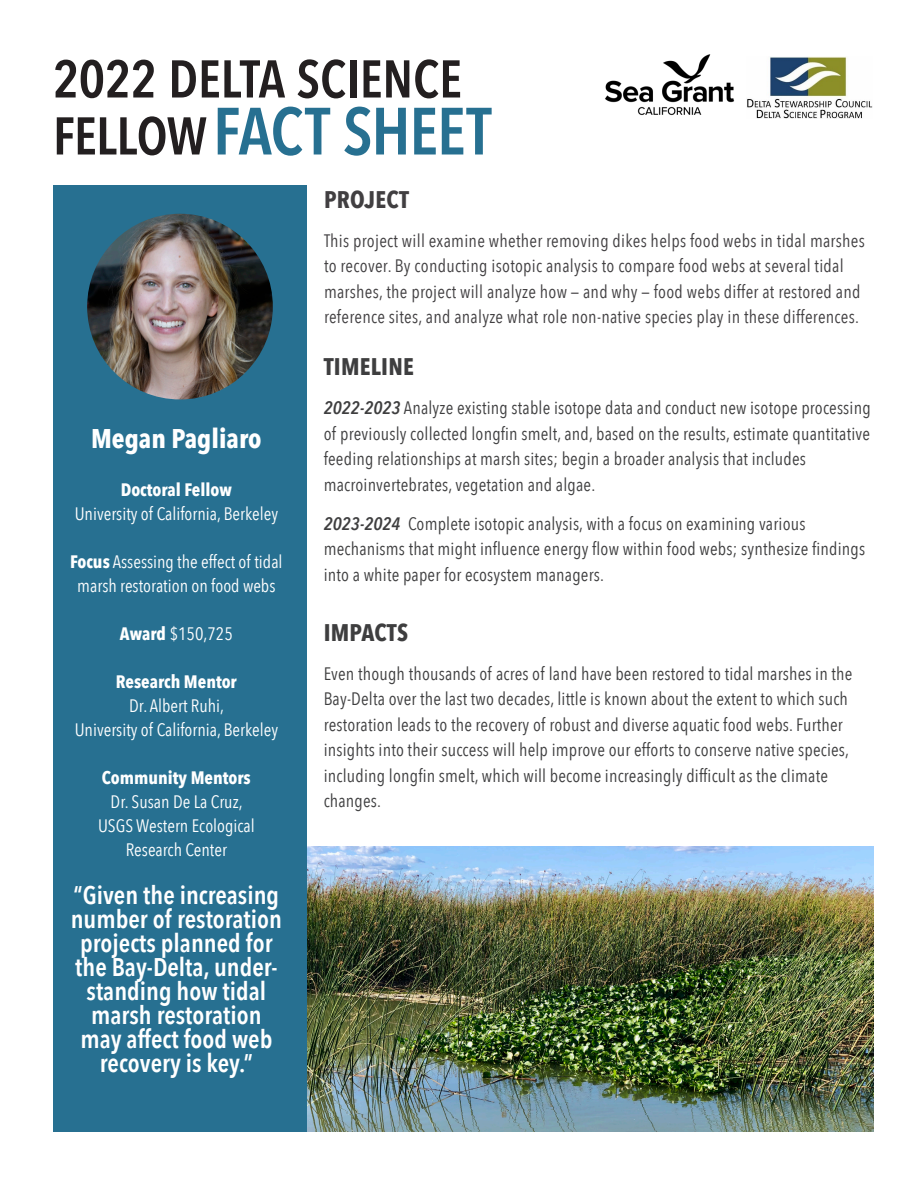
<style>
.page{position:relative;width:918px;height:1188px;background:#fff}
.page>*{position:absolute;margin:0;border:0;box-sizing:border-box;transform-origin:0 0}
.DSF_Header{font:600 66px "Avenir Next Condensed";letter-spacing:-.02em;color:#277091}
.DSF_Header-2{font:600 52.5px "Avenir Next Condensed";letter-spacing:-.005em;color:#231f20}
.t1{font:700 27px "Avenir Next Condensed";color:#fff}
.t2{font:600 25.5px/24px "Avenir Next Condensed";color:#fff;text-align:center}
.Basic{font:700 24px "Avenir Next Condensed";letter-spacing:.01em;color:#3e3e3f}
.Research_Header{font:700 24px "Avenir Next Condensed";letter-spacing:.015em;color:#413f41}
.Basic-2{font:18px/25.5px "Avenir Next Condensed";letter-spacing:.01em;color:#3e3e3f}
.Research_Header-2{font:18px/25.5px "Avenir Next Condensed";letter-spacing:.015em;color:#413f41}
.t3{font:18px/24px "Avenir Next Condensed";color:#fff;text-align:center}
.t4{font:700 18px "Avenir Next Condensed";color:#fff}
.s1{font-size:52.5px;color:#231f20}
.s2{font-weight:700}
.s3{font-weight:600;font-style:italic}
</style>
<div class="page">
<div style="left:53px;top:185px;width:254px;height:947px;background:#277091"></div>
<img style="left:87px;top:214px;width:186px;height:185px;border-radius:93px">
<img style="left:747px;top:56px;width:125px;height:62px">
<img style="left:605px;top:54px;width:130px;height:61px">
<img style="left:307px;top:846px;width:566px;height:286px">
<p class="DSF_Header-2" style="left:53px;top:47px;width:411px">2022 DELTA SCIENCE</p>
<p class="DSF_Header" style="left:53px;top:91px;width:440px"><span class="s1">FELLOW</span>FACT SHEET</p>
<p class="t1" style="left:91px;top:422px;width:172px">Megan Pagliaro</p>
<p class="t4" style="left:121px;top:478px;width:113px">Doctoral Fellow</p>
<p class="t3" style="left:75px;top:501px;width:205px">University of California, Berkeley</p>
<p class="t3" style="left:70px;top:549px;width:214px"><span class="s2">Focus</span> Assessing the effect of tidal marsh restoration on food webs</p>
<p class="t3" style="left:120px;top:621px;width:114px"><span class="s2">Award</span> $150,725</p>
<p class="t4" style="left:116px;top:670px;width:122px">Research Mentor</p>
<p class="t3" style="left:129px;top:693px;width:96px">Dr. Albert Ruhi,</p>
<p class="t3" style="left:75px;top:717px;width:205px">University of California, Berkeley</p>
<p class="t4" style="left:102px;top:766px;width:150px">Community Mentors</p>
<p class="t3" style="left:111px;top:789px;width:134px">Dr. Susan De La Cruz,</p>
<p class="t3" style="left:98px;top:813px;width:158px">USGS Western Ecological</p>
<p class="t3" style="left:126px;top:837px;width:103px">Research Center</p>
<p class="t2" style="left:71px;top:883px;width:213px">“Given the increasing number of restoration projects planned for the Bay-Delta, under&shy;standing how tidal marsh restoration may affect food web recovery is key.”</p>
<p class="Research_Header" style="left:324px;top:184px;width:87px">PROJECT</p>
<p class="Research_Header-2" style="left:324px;top:228px;width:542px">This project will examine whether removing dikes helps food webs in tidal marshes to recover. By conducting isotopic analysis to compare food webs at several tidal marshes, the project will analyze how — and why — food webs differ at restored and reference sites, and analyze what role non-native species play in these differences.</p>
<p class="Basic" style="left:324px;top:352px;width:92px">TIMELINE</p>
<p class="Basic-2" style="left:324px;top:395px;width:548px"><span class="s3">2022-2023</span> Analyze existing stable isotope data and conduct new isotope processing of previously collected longfin smelt, and, based on the results, estimate quantitative feeding relationships at marsh sites; begin a broader analysis that includes macroinvertebrates, vegetation and algae.</p>
<p class="Basic-2" style="left:324px;top:510px;width:543px"><span class="s3">2023-2024</span> Complete isotopic analysis, with a focus on examining various mechanisms that might influence energy flow within food webs; synthesize findings into a white paper for ecosystem managers.</p>
<p class="Basic" style="left:324px;top:617px;width:86px">IMPACTS</p>
<p class="Basic-2" style="left:324px;top:660px;width:530px">Even though thousands of acres of land have been restored to tidal marshes in the Bay-Delta over the last two decades, little is known about the extent to which such restoration leads to the recovery of robust and diverse aquatic food webs. Further insights into their success will help improve our efforts to conserve native species, including longfin smelt, which will become increasingly difficult as the climate changes.</p>
</div>
